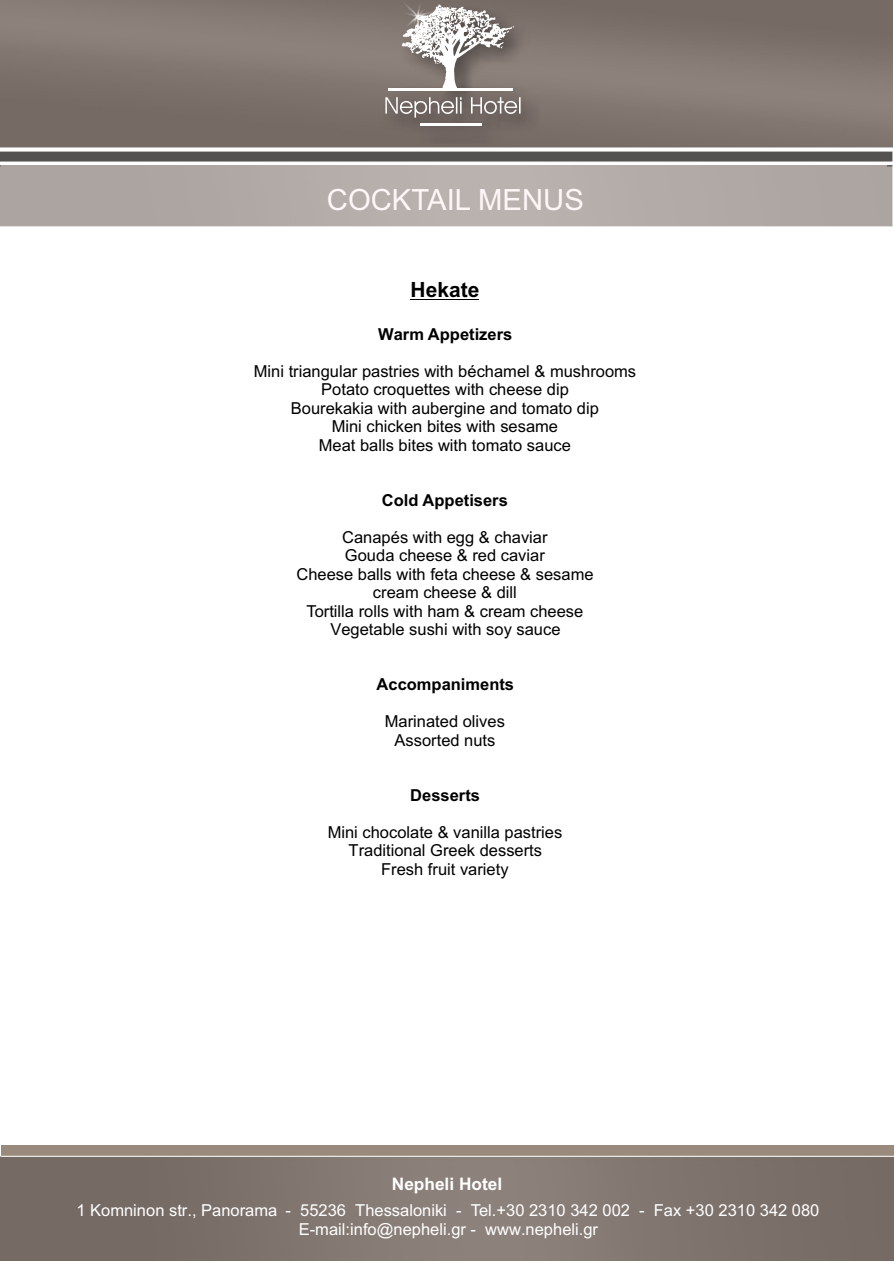
<style>
.page{position:relative;width:894px;height:1263px;background:#fff}
.page>*{position:absolute;margin:0;border:0;box-sizing:border-box;transform-origin:0 0}
.t1{font:29.25px "Arial";color:#fff7f7}
.t2{font:700 21px "Arial";color:#000}
.t3{font:700 17.25px "Arial";color:#fff}
.t4{font:16.5px/18.5px "Arial";color:#000;text-align:center}
.t5{font:16.5px/20px "Arial";color:#fff;text-align:center}
.t6{font:700 16.5px "Arial";color:#000}
</style>
<div class="page">
<img style="left:0;top:1157px;width:893px;height:104px">
<div style="left:1px;top:1145px;width:893px;height:12px;background:#998a7d"></div>
<img style="left:0;top:0;width:893px;height:148px">
<img style="left:384px;top:3px;width:156px;height:142px">
<hr style="left:389px;top:88px;width:124px;height:3px;background:#fff">
<hr style="left:420px;top:124px;width:62px;height:2px;background:#fff">
<svg style="left:385px;top:97px;width:136px;height:21px;background:#8f8783"></svg>
<svg style="left:402px;top:5px;width:112px;height:84px"></svg>
<img style="left:393px;top:0;width:55px;height:44px">
<img style="left:0;top:152px;width:893px;height:74px">
<hr style="left:0;top:162px;width:893px;height:4px;background:#fff">
<hr style="left:1px;top:165px;width:886px;height:2px;background:#fff">
<hr style="left:1px;top:1156px;width:893px;height:1px;background:#fff">
<hr style="left:411px;top:299px;width:68px;height:1px;background:#000">
<h1 class="t1" style="left:327px;top:189px;width:258px">COCKTAIL MENUS</h1>
<p class="t2" style="left:411px;top:282px;width:70px">Hekate</p>
<p class="t6" style="left:378px;top:328px;width:136px">Warm Appetizers</p>
<p class="t4" style="left:254px;top:364px;width:384px">Mini triangular pastries with béchamel &amp; mushrooms Potato croquettes with cheese dip<br>Bourekakia with aubergine and tomato dip<br>Mini chicken bites with sesame<br>Meat balls bites with tomato sauce</p>
<p class="t6" style="left:382px;top:494px;width:127px">Cold Appetisers</p>
<p class="t4" style="left:296px;top:529px;width:299px">Canapés with egg &amp; chaviar<br>Gouda cheese &amp; red caviar<br>Cheese balls with feta cheese &amp; sesame cream cheese &amp; dill<br>Tortilla rolls with ham &amp; cream cheese<br>Vegetable sushi with soy sauce</p>
<p class="t6" style="left:377px;top:678px;width:139px">Accompaniments</p>
<p class="t4" style="left:385px;top:714px;width:122px">Marinated olives<br>Assorted nuts</p>
<p class="t6" style="left:410px;top:789px;width:71px">Desserts</p>
<p class="t4" style="left:328px;top:824px;width:236px">Mini chocolate &amp; vanilla pastries<br>Traditional Greek desserts<br>Fresh fruit variety</p>
<p class="t3" style="left:392px;top:1177px;width:112px">Nepheli Hotel</p>
<p class="t5" style="left:76px;top:1201px;width:745px">1 Komninon str., Panorama - 55236 Thessaloniki - Tel.+30 2310 342 002 - Fax +30 2310 342 080<br>E-mail:info@nepheli.gr - www.nepheli.gr</p>
</div>
